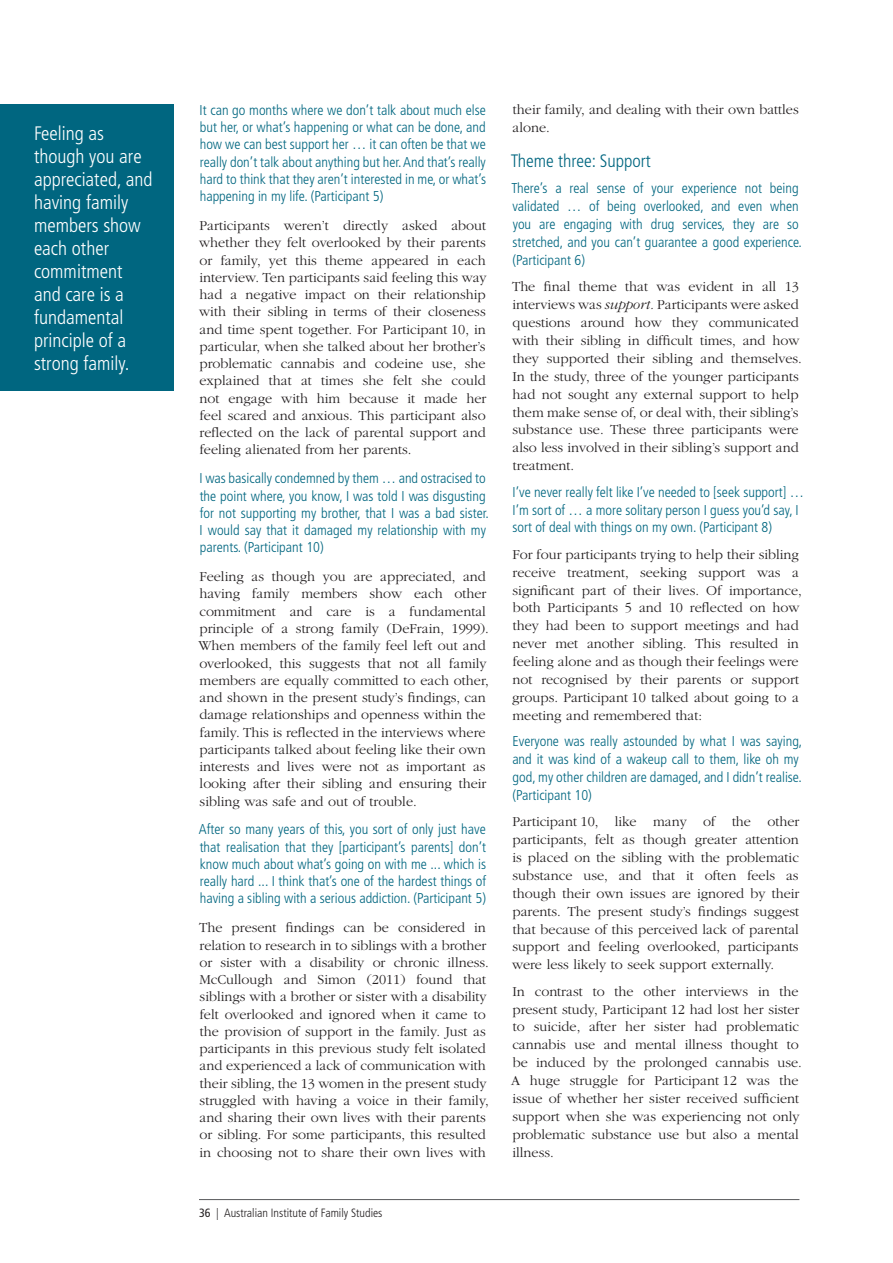
<style>
.page{position:relative;width:893px;height:1263px;background:#fff}
.page>*{position:absolute;margin:0;border:0;box-sizing:border-box;transform-origin:0 0}
.t1{font:300 condensed 19.5px/23px "Frutiger LT Std";color:#fff}
.Heading_3{font:300 condensed 18px "Frutiger LT Std";color:#006680}
.Body_Text{font:300 14.25px/17.2px "ITC Garamond Std";color:#231f20}
.t2{font:300 condensed 14.25px/17.2px "Frutiger LT Std";color:#006680}
.t3{font:300 condensed 12px "Frutiger LT Std";color:#231f20}
.s1{font-weight:400}
.s2{font-style:italic}
</style>
<div class="page">
<hr style="left:199px;top:1199px;width:600px;height:1px;background:#58595b">
<div style="left:0;top:104px;width:173px;height:287px;background:#006680"></div>
<h1 class="t1" style="left:34px;top:122px;width:120px">Feeling as though you are appreciated, and having family members show each other commitment and care is a fundamental principle of a strong family.</h1>
<p class="t2" style="left:200px;top:102px;width:288px;text-align:justify">It can go months where we don’t talk about much else but her, or what’s happening or what can be done, and how we can best support her … it can often be that we really don’t talk about anything but her. And that’s really hard to think that they aren’t interested in me, or what’s happening in my life. (Participant 5)</p>
<p class="Body_Text" style="left:199px;top:217px;width:289px;text-align:justify">Participants weren’t directly asked about whether they felt overlooked by their parents or family, yet this theme appeared in each interview. Ten participants said feeling this way had a negative impact on their relationship with their sibling in terms of their closeness and time spent together. For Participant 10, in particular, when she talked about her brother’s problematic cannabis and codeine use, she explained that at times she felt she could not engage with him because it made her feel scared and anxious. This participant also reflected on the lack of parental support and feeling alienated from her parents.</p>
<p class="t2" style="left:200px;top:470px;width:291px">I was basically condemned by them … and ostracised to the point where, you know, I was told I was disgusting for not supporting my brother, that I was a bad sister.<br>I would say that it damaged my relationship with my parents. (Participant 10)</p>
<p class="Body_Text" style="left:199px;top:568px;width:292px">Feeling as though you are appreciated, and having family members show each other commitment and care is a fundamental principle of a strong family (DeFrain, 1999).<br>When members of the family feel left out and overlooked, this suggests that not all family members are equally committed to each other, and shown in the present study’s findings, can damage relationships and openness within the family. This is reflected in the interviews where participants talked about feeling like their own interests and lives were not as important as looking after their sibling and ensuring their sibling was safe and out of trouble.</p>
<p class="t2" style="left:199px;top:821px;width:289px;text-align:justify">After so many years of this, you sort of only just have that realisation that they [participant’s parents] don’t know much about what’s going on with me ... which is really hard ... I think that’s one of the hardest things of having a sibling with a serious addiction. (Participant 5)</p>
<p class="Body_Text" style="left:199px;top:919px;width:291px">The present findings can be considered in relation to research in to siblings with a brother or sister with a disability or chronic illness.<br>McCullough and Simon (2011) found that siblings with a brother or sister with a disability felt overlooked and ignored when it came to the provision of support in the family. Just as participants in this previous study felt isolated and experienced a lack of communication with their sibling, the 13 women in the present study struggled with having a voice in their family, and sharing their own lives with their parents or sibling. For some participants, this resulted in choosing not to share their own lives with</p>
<p class="t3" style="left:199px;top:1206px;width:185px"><span class="s1">36</span> | Australian Institute of Family Studies</p>
<p class="Body_Text" style="left:513px;top:101px;width:288px;line-height:17.9px">their family, and dealing with their own battles alone.</p>
<h5 class="Heading_3" style="left:511px;top:151px;width:142px">Theme three: Support</h5>
<p class="t2" style="left:512px;top:180px;width:292px;line-height:17.9px">There’s a real sense of your experience not being validated … of being overlooked, and even when you are engaging with drug services, they are so stretched, and you can’t guarantee a good experience. (Participant 6)</p>
<p class="Body_Text" style="left:512px;top:278px;width:291px;line-height:17.9px">The final theme that was evident in all 13 interviews was <span class="s2">support.</span> Participants were asked questions around how they communicated with their sibling in difficult times, and how they supported their sibling and themselves.<br>In the study, three of the younger participants had not sought any external support to help them make sense of, or deal with, their sibling’s substance use. These three participants were also less involved in their sibling’s support and treatment.</p>
<p class="t2" style="left:512px;top:483px;width:293px;line-height:17.9px">I’ve never really felt like I’ve needed to [seek support] …<br>I’m sort of … a more solitary person I guess you’d say, I sort of deal with things on my own. (Participant 8)</p>
<p class="Body_Text" style="left:512px;top:546px;width:291px;line-height:17.9px">For four participants trying to help their sibling receive treatment, seeking support was a significant part of their lives. Of importance, both Participants 5 and 10 reflected on how they had been to support meetings and had never met another sibling. This resulted in feeling alone and as though their feelings were not recognised by their parents or support groups. Participant 10 talked about going to a meeting and remembered that:</p>
<p class="t2" style="left:512px;top:732px;width:292px;line-height:17.9px">Everyone was really astounded by what I was saying, and it was kind of a wakeup call to them, like oh my god, my other children are damaged, and I didn’t realise. (Participant 10)</p>
<p class="Body_Text" style="left:512px;top:813px;width:289px;line-height:17.9px;text-align:justify">Participant 10, like many of the other participants, felt as though greater attention is placed on the sibling with the problematic substance use, and that it often feels as though their own issues are ignored by their parents. The present study’s findings suggest that because of this perceived lack of parental support and feeling overlooked, participants were less likely to seek support externally.</p>
<p class="Body_Text" style="left:511px;top:982px;width:292px;line-height:17.9px">In contrast to the other interviews in the present study, Participant 12 had lost her sister to suicide, after her sister had problematic cannabis use and mental illness thought to be induced by the prolonged cannabis use.<br>A huge struggle for Participant 12 was the issue of whether her sister received sufficient support when she was experiencing not only problematic substance use but also a mental illness.</p>
</div>
